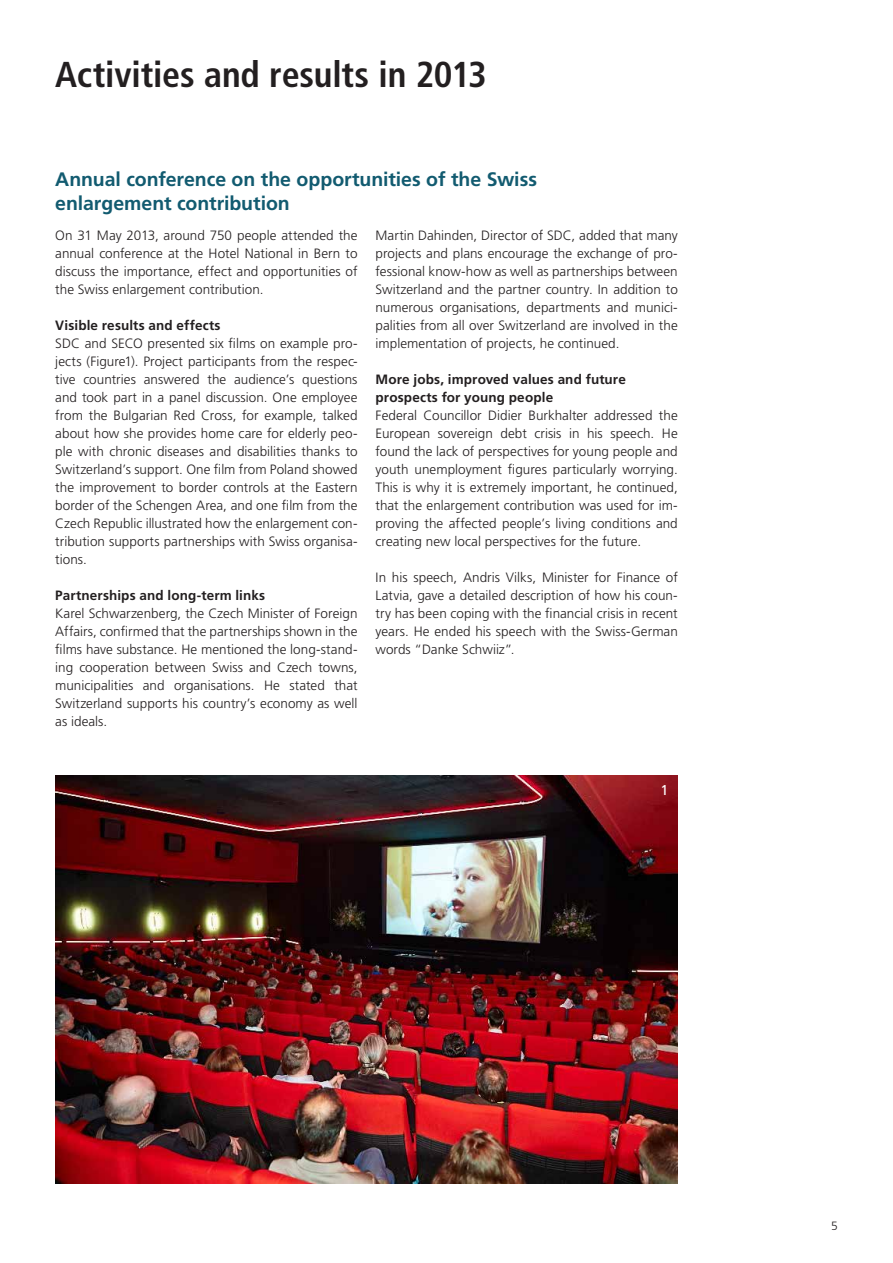
<style>
.page{position:relative;width:893px;height:1263px;background:#fff}
.page>*{position:absolute;margin:0;border:0;box-sizing:border-box;transform-origin:0 0}
._2_Kapitel_CondBold{font:700 condensed 36px "Frutiger LT Pro";letter-spacing:-.005em;color:#231f20}
.Zwischentitel_13pt{font:700 19.5px/24px "Frutiger LT Pro";letter-spacing:-.005em;color:#125b70}
._4_Lauf_Lead_9_5pt{font:14.25px "Frutiger LT Pro";color:#fff}
._4_Lauftext_9pt{font:300 13.5px/18px "Frutiger LT Pro";letter-spacing:.005em;color:#231f20;text-align:justify}
.Zwischentitel_9pt{font:700 13.5px/18px "Frutiger LT Pro";letter-spacing:.01em;color:#231f20}
.t1{font:300 12px "Frutiger LT Pro";color:#231f20}
</style>
<div class="page">
<img style="left:55px;top:775px;width:623px;height:409px">
<p class="_2_Kapitel_CondBold" style="left:55px;top:53px;width:433px">Activities and results in 2013</p>
<p class="Zwischentitel_13pt" style="left:55px;top:167px;width:483px">Annual conference on the opportunities of the Swiss enlargement contribution</p>
<p class="_4_Lauftext_9pt" style="left:55px;top:226px;width:304px">On 31 May 2013, around 750 people attended the annual conference at the Hotel National in Bern to discuss the importance, effect and opportunities of the Swiss enlargement contribution.</p>
<p class="Zwischentitel_9pt" style="left:55px;top:316px;width:167px">Visible results and effects</p>
<p class="_4_Lauftext_9pt" style="left:55px;top:334px;width:304px">SDC and SECO presented six films on example pro&shy;jects (Figure1). Project participants from the respec&shy;tive countries answered the audience’s questions and took part in a panel discussion. One employee from the Bulgarian Red Cross, for example, talked about how she provides home care for elderly peo&shy;ple with chronic diseases and disabilities thanks to Switzerland’s support. One film from Poland showed the improvement to border controls at the Eastern border of the Schengen Area, and one film from the Czech Republic illustrated how the enlargement con&shy;tribution supports partnerships with Swiss organisa&shy;tions.</p>
<p class="Zwischentitel_9pt" style="left:55px;top:586px;width:211px">Partnerships and long-term links</p>
<p class="_4_Lauftext_9pt" style="left:55px;top:604px;width:304px">Karel Schwarzenberg, the Czech Minister of Foreign Affairs, confirmed that the partnerships shown in the films have substance. He mentioned the long-stand&shy;ing cooperation between Swiss and Czech towns, municipalities and organisations. He stated that Switzerland supports his country’s economy as well as ideals.</p>
<p class="_4_Lauftext_9pt" style="left:376px;top:226px;width:304px">Martin Dahinden, Director of SDC, added that many projects and plans encourage the exchange of pro&shy;fessional know-how as well as partnerships between Switzerland and the partner country. In addition to numerous organisations, departments and munici&shy;palities from all over Switzerland are involved in the implementation of projects, he continued.</p>
<p class="Zwischentitel_9pt" style="left:376px;top:370px;width:252px">More jobs, improved values and future prospects for young people</p>
<p class="_4_Lauftext_9pt" style="left:376px;top:406px;width:304px">Federal Councillor Didier Burkhalter addressed the European sovereign debt crisis in his speech. He found the lack of perspectives for young people and youth unemployment figures particularly worrying.<br>This is why it is extremely important, he continued, that the enlargement contribution was used for im&shy;proving the affected people’s living conditions and creating new local perspectives for the future.</p>
<p class="_4_Lauftext_9pt" style="left:376px;top:568px;width:304px">In his speech, Andris Vilks, Minister for Finance of Latvia, gave a detailed description of how his coun&shy;try has been coping with the financial crisis in recent years. He ended his speech with the Swiss-German words “Danke Schwiiz”.</p>
<p class="_4_Lauf_Lead_9_5pt" style="left:661px;top:782px;width:9px">1</p>
<p class="t1" style="left:831px;top:1218px;width:8px">5</p>
</div>
